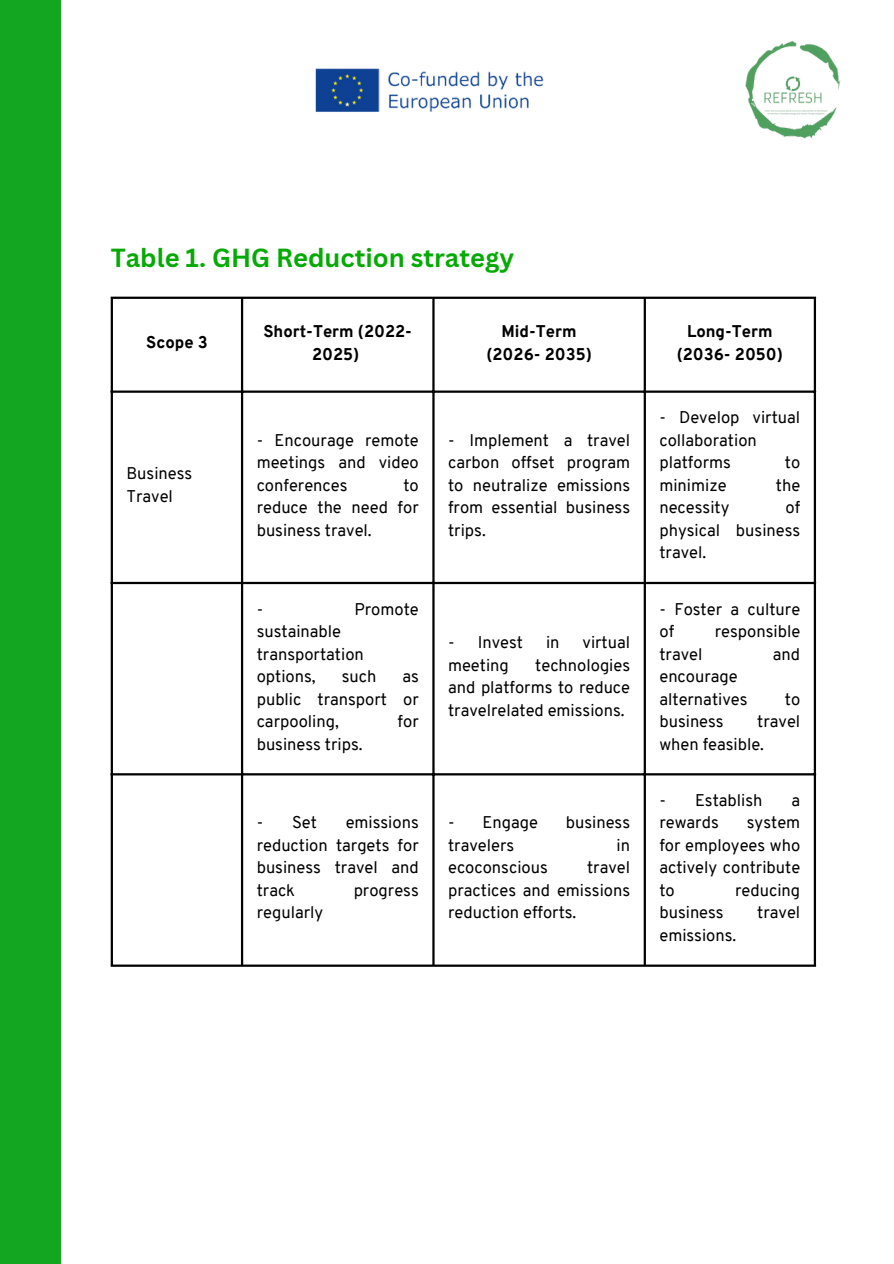
<style>
.page{position:relative;width:894px;height:1264px;background:#fff}
.page>*{position:absolute;margin:0;border:0;box-sizing:border-box;transform-origin:0 0}
.t1{font:700 25.5px "Canva Sans";color:#05aa05}
.t2{font:16.5px/22.5px "Overpass";color:#000;text-align:justify}
.t3{font:800 16.5px/22.5px "Overpass";color:#000;text-align:center}
</style>
<div class="page">
<div style="left:0;top:0;width:60px;height:1263px;background:#12a621"></div>
<hr style="left:111px;top:299px;width:2px;height:665px;background:#000">
<hr style="left:241px;top:299px;width:2px;height:665px;background:#000">
<hr style="left:432px;top:299px;width:2px;height:665px;background:#000">
<hr style="left:643px;top:299px;width:2px;height:665px;background:#000">
<hr style="left:813px;top:299px;width:2px;height:665px;background:#000">
<hr style="left:111px;top:297px;width:704px;height:2px;background:#000">
<hr style="left:111px;top:390px;width:704px;height:3px;background:#000">
<hr style="left:111px;top:582px;width:704px;height:2px;background:#000">
<hr style="left:111px;top:773px;width:704px;height:2px;background:#000">
<hr style="left:111px;top:964px;width:704px;height:2px;background:#000">
<img style="left:745px;top:41px;width:96px;height:98px">
<img style="left:315px;top:68px;width:229px;height:44px">
<p class="t1" style="left:111px;top:239px;width:405px">Table 1. GHG Reduction strategy</p>
<p class="t3" style="left:146px;top:333px;width:63px">Scope 3</p>
<p class="t3" style="left:263px;top:322px;width:150px">Short-Term (2022-<br>2025)</p>
<h1 class="t3" style="left:501px;top:322px;width:76px">Mid-Term</h1>
<p class="t3" style="left:486px;top:344px;width:107px">(2026- 2035)</p>
<p class="t2" style="left:126px;top:464px;width:67px">Business<br>Travel</p>
<p class="t2" style="left:257px;top:430px;width:163px">- Encourage remote meetings and video conferences</p>
<p class="t2" style="left:257px;top:475px;width:163px;text-indent:147px">to reduce the need for business travel.</p>
<p class="t2" style="left:257px;top:599px;width:8px">-</p>
<p class="t2" style="left:354px;top:599px;width:66px">Promote</p>
<p class="t2" style="left:257px;top:621px;width:109px;text-align:left">sustainable transportation options,</p>
<p class="t2" style="left:341px;top:666px;width:36px">such</p>
<p class="t2" style="left:257px;top:666px;width:163px;text-indent:146px">as public transport or carpooling,</p>
<p class="t2" style="left:397px;top:711px;width:23px">for</p>
<p class="t2" style="left:257px;top:734px;width:107px">business trips.</p>
<p class="t2" style="left:257px;top:813px;width:62px">- Set</p>
<p class="t2" style="left:257px;top:813px;width:163px;text-indent:89px">emissions reduction targets for business travel and track</p>
<p class="t2" style="left:353px;top:880px;width:67px">progress</p>
<p class="t2" style="left:257px;top:903px;width:68px">regularly</p>
<p class="t2" style="left:448px;top:430px;width:183px">- Implement a travel carbon offset program to neutralize emissions from essential business trips.</p>
<p class="t2" style="left:448px;top:633px;width:76px">- Invest</p>
<p class="t2" style="left:546px;top:633px;width:15px">in</p>
<p class="t2" style="left:582px;top:633px;width:49px">virtual</p>
<p class="t2" style="left:448px;top:655px;width:62px">meeting</p>
<p class="t2" style="left:448px;top:655px;width:183px;text-indent:87px">technologies and platforms to reduce travelrelated emissions.</p>
<p class="t2" style="left:448px;top:813px;width:91px">- Engage</p>
<p class="t2" style="left:565px;top:813px;width:66px">business</p>
<p class="t2" style="left:448px;top:835px;width:68px">travelers</p>
<p class="t2" style="left:616px;top:835px;width:15px">in</p>
<p class="t2" style="left:448px;top:858px;width:101px">ecoconscious</p>
<p class="t2" style="left:448px;top:858px;width:183px;text-indent:139px">travel practices and emissions reduction efforts.</p>
<p class="t3" style="left:676px;top:322px;width:108px">Long-Term (2036- 2050)</p>
<p class="t2" style="left:659px;top:408px;width:142px;text-align:left">- Develop virtual collaboration platforms</p>
<p class="t2" style="left:784px;top:453px;width:17px">to</p>
<p class="t2" style="left:659px;top:475px;width:69px">minimize</p>
<p class="t2" style="left:775px;top:475px;width:26px">the</p>
<p class="t2" style="left:659px;top:498px;width:71px">necessity</p>
<p class="t2" style="left:659px;top:498px;width:142px;text-indent:126px">of physical business travel.</p>
<p class="t2" style="left:659px;top:599px;width:142px">- Foster a culture of</p>
<p class="t2" style="left:714px;top:621px;width:87px">responsible</p>
<p class="t2" style="left:659px;top:644px;width:44px">travel</p>
<p class="t2" style="left:772px;top:644px;width:29px">and</p>
<p class="t2" style="left:659px;top:666px;width:89px">encourage alternatives</p>
<p class="t2" style="left:784px;top:689px;width:17px">to</p>
<p class="t2" style="left:659px;top:711px;width:142px;text-indent:98px">travel when feasible.</p>
<p class="t2" style="left:659px;top:711px;width:66px">business</p>
<p class="t2" style="left:659px;top:790px;width:104px">- Establish</p>
<p class="t2" style="left:791px;top:790px;width:10px">a</p>
<p class="t2" style="left:659px;top:813px;width:61px">rewards</p>
<p class="t2" style="left:659px;top:813px;width:142px;text-indent:87px">system for employees who actively contribute to</p>
<p class="t2" style="left:735px;top:880px;width:66px">reducing</p>
<p class="t2" style="left:659px;top:903px;width:66px">business</p>
<p class="t2" style="left:757px;top:903px;width:44px">travel</p>
<p class="t2" style="left:659px;top:925px;width:78px">emissions.</p>
</div>
